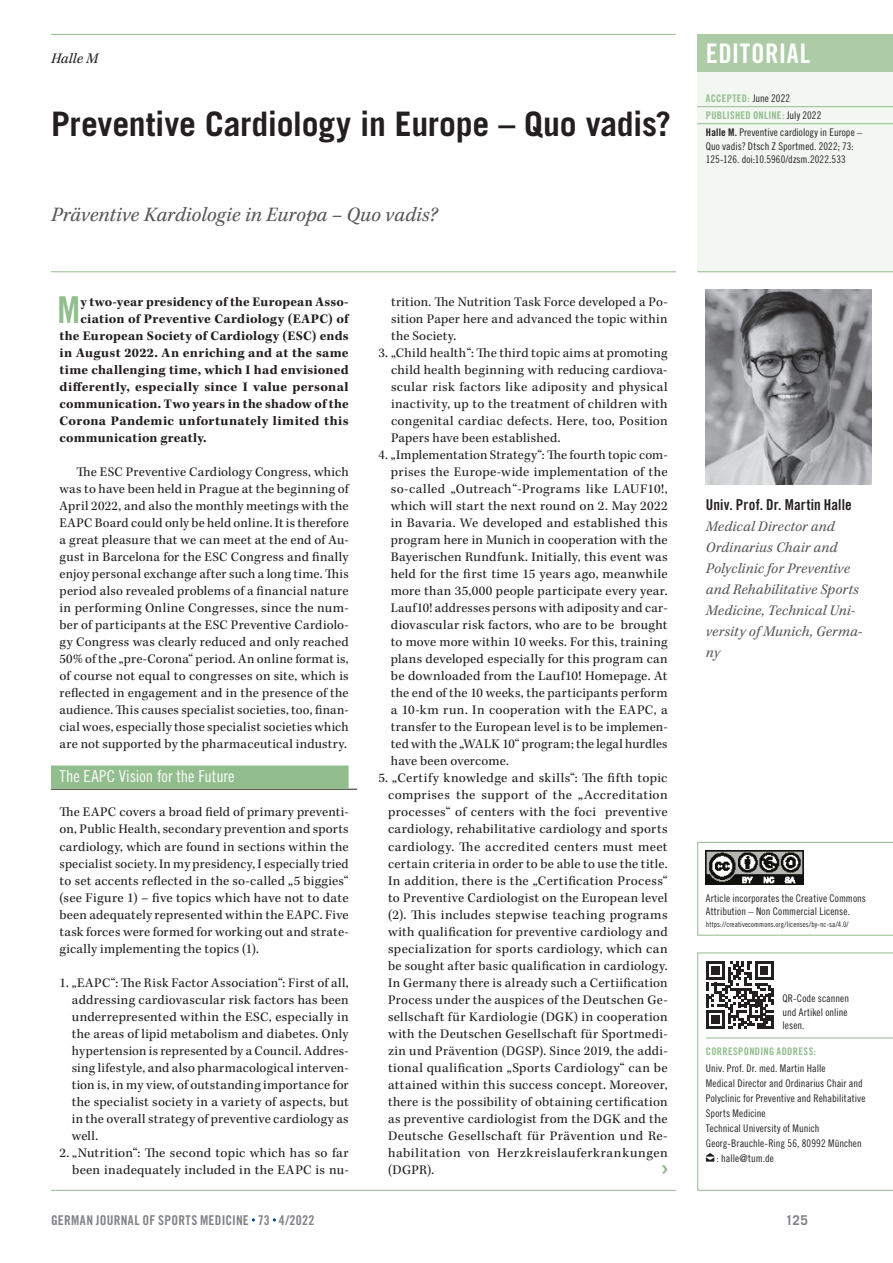
<style>
.page{position:relative;width:893px;height:1263px;background:#fff}
.page>*{position:absolute;margin:0;border:0;box-sizing:border-box;transform-origin:0 0}
.EDT_Copy__Einleitung{font:37.05px "Trade Gothic LT Std Bd Cn 20";color:#92bd8d}
.ORG_Headline__Sprach{font:700 33.75px "Trade Gothic LT Std";letter-spacing:-.01em;color:#231f20}
.t1{font:27px "Trade Gothic LT Std Bd Cn 20";letter-spacing:.02em;color:#fff}
.ORG_Subline__Sprache{font:italic 21px "Kepler Std";color:#57585a}
.ORG_Copy__Zwischenti{font:16.5px "Trade Gothic LT Std Cn 18";color:#fff}
.EDT_Autoreninfo{font:italic 15px/21px "Kepler Std";letter-spacing:.01em;color:#57585a}
.ORG_Autoren{font:italic 15px "Kepler Std";letter-spacing:.015em;color:#231f20}
.ORG_Copy__ohne_Einzu{font:13.5px/17px "Kepler Std";letter-spacing:.02em;color:#231f20;text-align:justify}
.ORG_Copy__Normal{font:13.5px/17px "Kepler Std";letter-spacing:.015em;color:#231f20;text-align:justify}
.EDT_Copy__Einleitung-2{font:700 13.5px "Kepler Std";letter-spacing:.02em;color:#231f20}
.t2{font:13.5px "Trade Gothic LT Std Bd Cn 20";letter-spacing:.02em;color:#808285}
.t3{font:700 13.5px "Trade Gothic LT Std";color:#808285}
.ORG_VÖ-Autoren{font:10.5px/13.5px "Trade Gothic LT Std Cn 18";letter-spacing:.01em;color:#231f20}
.ORG_Korrespondenzadr{font:10.5px "Trade Gothic LT Std Cn 18";letter-spacing:.01em;color:#231f20}
.ORG_VÖ-Angaben{font:10.5px "Trade Gothic LT Std Bd Cn 20";letter-spacing:.03em;color:#92bd8d}
.t4{font:7.5px "Trade Gothic LT Std Cn 18";letter-spacing:.015em;color:#231f20}
.s1{font-family:"Trade Gothic LT Std Cn 18";color:#231f20}
.s2{font-family:"Trade Gothic LT Std Bd Cn 20"}
.s3{font-family:"Trade Gothic LT Std Bd Cn 20";font-style:normal;color:#231f20}
</style>
<div class="page">
<div style="left:697px;top:34px;width:196px;height:38px;background:#accba6"></div>
<div style="left:697px;top:72px;width:196px;height:200px;background:#f2f7f1"></div>
<hr style="left:697px;top:271px;width:196px;height:1px;background:#92bd8d">
<hr style="left:697px;top:106px;width:196px;height:1px;background:#92bd8d">
<hr style="left:697px;top:123px;width:196px;height:1px;background:#92bd8d">
<hr style="left:51px;top:271px;width:625px;height:1px;background:#92bd8d">
<hr style="left:51px;top:34px;width:625px;height:1px;background:#92bd8d">
<hr style="left:51px;top:1190px;width:625px;height:1px;background:#92bd8d">
<svg style="left:697px;top:952px;width:196px;height:239px"></svg>
<svg style="left:662px;top:1165px;width:6px;height:9px"></svg>
<hr style="left:51px;top:789px;width:306px;height:1px;background:#231f20">
<div style="left:51px;top:765px;width:298px;height:24px;background:#92bd8d"></div>
<svg style="left:706px;top:1153px;width:8px;height:8px"></svg>
<img style="left:706px;top:289px;width:166px;height:196px">
<svg style="left:706px;top:961px;width:68px;height:68px"></svg>
<svg style="left:697px;top:842px;width:196px;height:93px"></svg>
<p class="ORG_Autoren" style="left:51px;top:50px;width:49px">Halle M</p>
<p class="ORG_Headline__Sprach" style="left:51px;top:103px;width:621px">Preventive Cardiology in Europe – Quo vadis?</p>
<p class="ORG_Subline__Sprache" style="left:51px;top:203px;width:388px">Präventive Kardiologie in Europa – Quo vadis?</p>
<p class="EDT_Copy__Einleitung" style="left:58px;top:287px;width:24px">M</p>
<p class="EDT_Copy__Einleitung-2" style="left:80px;top:294px;width:270px">y two-year presidency of the European Asso-</p>
<p class="EDT_Copy__Einleitung-2" style="left:80px;top:311px;width:270px">ciation of Preventive Cardiology (EAPC) of</p>
<p class="EDT_Copy__Einleitung-2" style="left:60px;top:328px;width:291px">the European Society of Cardiology (ESC) ends</p>
<p class="EDT_Copy__Einleitung-2" style="left:60px;top:345px;width:291px">in August 2022. An enriching and at the same</p>
<p class="EDT_Copy__Einleitung-2" style="left:60px;top:362px;width:291px">time challenging time, which I had envisioned</p>
<p class="EDT_Copy__Einleitung-2" style="left:60px;top:379px;width:291px">differently, especially since I value personal</p>
<p class="EDT_Copy__Einleitung-2" style="left:60px;top:396px;width:291px">communication. Two years in the shadow of the</p>
<p class="EDT_Copy__Einleitung-2" style="left:60px;top:413px;width:291px">Corona Pandemic unfortunately limited this</p>
<p class="EDT_Copy__Einleitung-2" style="left:60px;top:430px;width:149px">communication greatly.</p>
<p class="ORG_Copy__Normal" style="left:60px;top:464px;width:291px;text-indent:17px">The ESC Preventive Cardiology Congress, which was to have been held in Prague at the beginning of April 2022, and also the monthly meetings with the EAPC Board could only be held online. It is therefore a great pleasure that we can meet at the end of Au&shy;gust in Barcelona for the ESC Congress and finally enjoy personal exchange after such a long time. This period also revealed problems of a financial nature in performing Online Congresses, since the num&shy;ber of participants at the ESC Preventive Cardiolo&shy;gy Congress was clearly reduced and only reached 50% of the „pre-Corona“ period. An online format is, of course not equal to congresses on site, which is reflected in engagement and in the presence of the audience. This causes specialist societies, too, finan&shy;cial woes, especially those specialist societies which are not supported by the pharmaceutical industry.</p>
<p class="ORG_Copy__Zwischenti" style="left:60px;top:767px;width:177px">The EAPC Vision for the Future</p>
<p class="ORG_Copy__ohne_Einzu" style="left:60px;top:804px;width:291px">The EAPC covers a broad field of primary preventi&shy;on, Public Health, secondary prevention and sports cardiology, which are found in sections within the specialist society. In my presidency, I especially tried to set accents reflected in the so-called „5 biggies“ (see Figure 1) – five topics which have not to date been adequately represented within the EAPC. Five task forces were formed for working out and strate&shy;gically implementing the topics (1).</p>
<p class="ORG_Copy__ohne_Einzu" style="left:72px;top:974px;width:278px;text-indent:-12px">1. „EAPC“: The Risk Factor Association“: First of all, addressing cardiovascular risk factors has been underrepresented within the ESC, especially in the areas of lipid metabolism and diabetes. Only hypertension is represented by a Council. Addres&shy;sing lifestyle, and also pharmacological interven&shy;tion is, in my view, of outstanding importance for the specialist society in a variety of aspects, but in the overall strategy of preventive cardiology as well.</p>
<p class="ORG_Copy__ohne_Einzu" style="left:60px;top:1144px;width:291px;text-align:right">2. „Nutrition“: The second topic which has so far been inadequately included in the EAPC is nu-</p>
<p class="ORG_Copy__ohne_Einzu" style="left:391px;top:294px;width:278px">trition. The Nutrition Task Force developed a Po&shy;sition Paper here and advanced the topic within the Society.</p>
<p class="ORG_Copy__ohne_Einzu" style="left:391px;top:345px;width:278px;text-indent:-13px">3. „Child health“: The third topic aims at promoting child health beginning with reducing cardiova&shy;scular risk factors like adiposity and physical inactivity, up to the treatment of children with congenital cardiac defects. Here, too, Position Papers have been established.</p>
<p class="ORG_Copy__ohne_Einzu" style="left:391px;top:447px;width:278px;text-indent:-12px">4. „Implementation Strategy“: The fourth topic com&shy;prises the Europe-wide implementation of the so-called „Outreach“-Programs like LAUF10!, which will start the next round on 2. May 2022 in Bavaria. We developed and established this program here in Munich in cooperation with the Bayerischen Rundfunk. Initially, this event was held for the first time 15 years ago, meanwhile more than 35,000 people participate every year.<br>Lauf10! addresses persons with adiposity and car&shy;diovascular risk factors, who are to be brought to move more within 10 weeks. For this, training plans developed especially for this program can be downloaded from the Lauf10! Homepage. At the end of the 10 weeks, the participants perform a 10-km run. In cooperation with the EAPC, a transfer to the European level is to be implemen&shy;ted with the „WALK 10“ program; the legal hurdles have been overcome.</p>
<p class="ORG_Copy__ohne_Einzu" style="left:388px;top:770px;width:281px;text-indent:-10px">5. „Certify knowledge and skills“: The fifth topic comprises the support of the „Accreditation processes“ of centers with the foci preventive cardiology, rehabilitative cardiology and sports cardiology. The accredited centers must meet certain criteria in order to be able to use the title.<br>In addition, there is the „Certification Process“ to Preventive Cardiologist on the European level (2). This includes stepwise teaching programs with qualification for preventive cardiology and specialization for sports cardiology, which can be sought after basic qualification in cardiology.<br>In Germany there is already such a Certiification Process under the auspices of the Deutschen Ge&shy;sellschaft für Kardiologie (DGK) in cooperation with the Deutschen Gesellschaft für Sportmedi&shy;zin und Prävention (DGSP). Since 2019, the addi&shy;tional qualification „Sports Cardiology“ can be attained within this success concept. Moreover, there is the possibility of obtaining certification as preventive cardiologist from the DGK and the Deutsche Gesellschaft für Prävention und Re&shy;habilitation von Herzkreislauferkrankungen (DGPR).</p>
<h3 class="t1" style="left:706px;top:37px;width:106px">EDITORIAL</h3>
<p class="ORG_VÖ-Angaben" style="left:706px;top:92px;width:86px">ACCEPTED: <span class="s1">June 2022</span></p>
<p class="ORG_VÖ-Angaben" style="left:706px;top:109px;width:117px">PUBLISHED ONLINE: <span class="s1">July 2022</span></p>
<p class="ORG_VÖ-Autoren" style="left:706px;top:125px;width:158px"><span class="s2">Halle M.</span> Preventive cardiology in Europe –<br>Quo vadis? Dtsch Z Sportmed. 2022; 73:<br>125-126. doi:10.5960/dzsm.2022.533</p>
<p class="EDT_Autoreninfo" style="left:706px;top:496px;width:158px"><span class="s3">Univ. Prof. Dr. Martin Halle<br></span>Medical Director and<br>Ordinarius Chair and<br>Polyclinic for Preventive and Rehabilitative Sports<br>Medicine, Technical Uni&shy;versity of Munich, Germa&shy;ny</p>
<p class="ORG_VÖ-Autoren" style="left:706px;top:891px;width:162px">Article incorporates the Creative Commons<br>Attribution – Non Commercial License.</p>
<p class="t4" style="left:706px;top:920px;width:144px">https://creativecommons.org/licenses/by-nc-sa/4.0/</p>
<p class="ORG_VÖ-Autoren" style="left:782px;top:991px;width:68px">QR-Code scannen und Artikel online lesen.</p>
<p class="ORG_VÖ-Angaben" style="left:706px;top:1044px;width:112px">CORRESPONDING ADDRESS:</p>
<p class="ORG_Korrespondenzadr" style="left:706px;top:1062px;width:121px">Univ. Prof. Dr. med. Martin Halle</p>
<p class="ORG_Korrespondenzadr" style="left:706px;top:1077px;width:158px">Medical Director and Ordinarius Chair and</p>
<p class="ORG_Korrespondenzadr" style="left:706px;top:1092px;width:161px">Polyclinic for Preventive and Rehabilitative</p>
<p class="ORG_Korrespondenzadr" style="left:706px;top:1107px;width:61px">Sports Medicine</p>
<p class="ORG_Korrespondenzadr" style="left:706px;top:1122px;width:115px">Technical University of Munich</p>
<p class="ORG_Korrespondenzadr" style="left:706px;top:1137px;width:157px">Georg-Brauchle-Ring 56, 80992 München</p>
<p class="ORG_Korrespondenzadr" style="left:716px;top:1152px;width:59px">: halle@tum.de</p>
<p class="t2" style="left:51px;top:1212px;width:265px">GERMAN JOURNAL OF SPORTS MEDICINE 73 4/2022</p>
<p class="t3" style="left:785px;top:1211px;width:24px">125</p>
</div>
